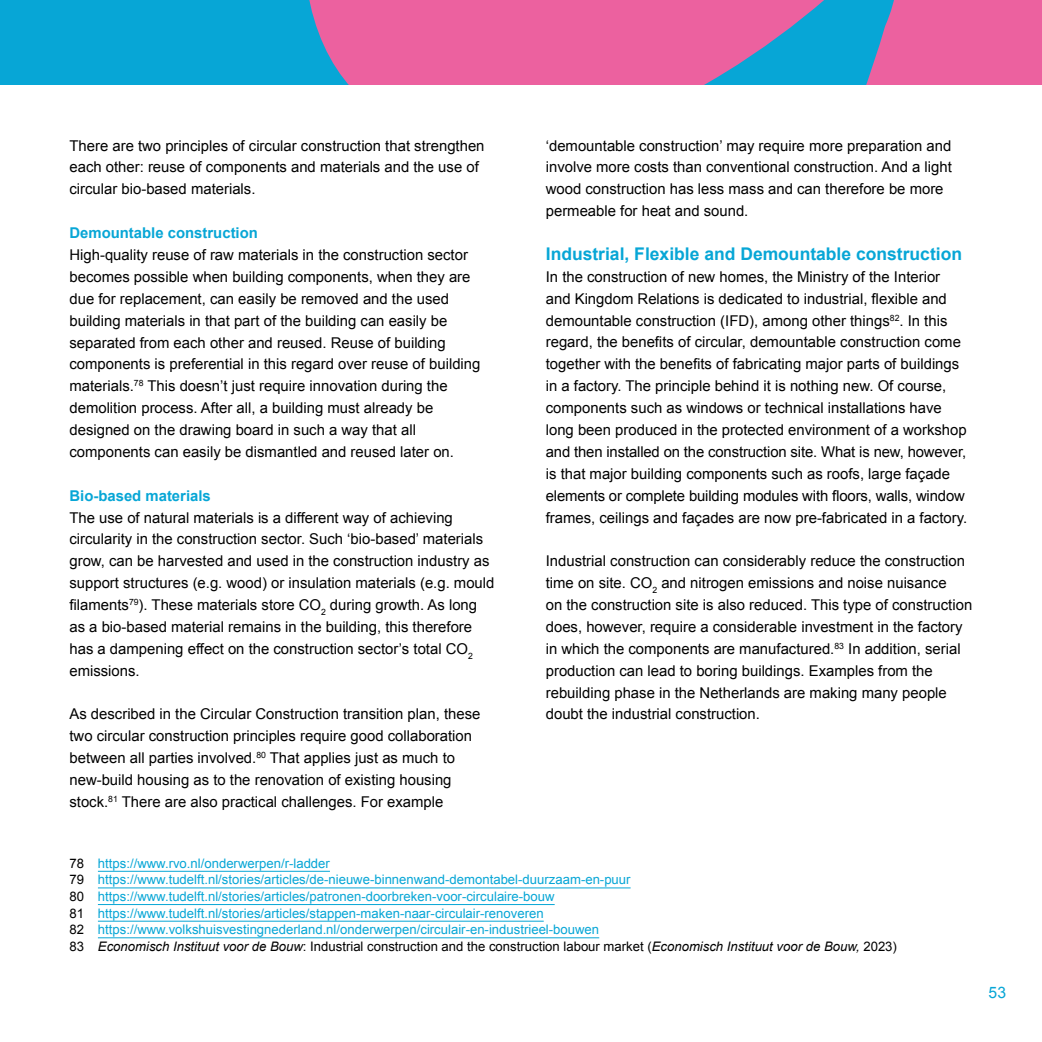
<style>
.page{position:relative;width:1042px;height:1042px;background:#fff}
.page>*{position:absolute;margin:0;border:0;box-sizing:border-box;transform-origin:0 0}
.t1{font:700 17.5px "Arial";color:#07a6d6}
.t2{font:15.75px "Arial";color:#07a6d6}
.t3{font:14.88px/21.9px "Arial";color:#000}
.t4{font:700 14.88px "Arial";color:#07a6d6}
.t5{font:13.12px/16.6px "Arial";color:#07a6d6}
.s1{color:#000}
.s2{font-style:italic;color:#000}
</style>
<div class="page">
<svg style="left:0;top:0;width:1042px;height:85px;background:#8b7db6"></svg>
<hr style="left:98px;top:871px;width:232px;height:1px;background:#07a6d6">
<hr style="left:98px;top:887px;width:532px;height:1px;background:#07a6d6">
<hr style="left:98px;top:904px;width:457px;height:1px;background:#07a6d6">
<hr style="left:98px;top:920px;width:446px;height:1px;background:#07a6d6">
<hr style="left:98px;top:937px;width:501px;height:1px;background:#07a6d6">
<p class="t3" style="left:69px;top:134px;width:417px">There are two principles of circular construction that strengthen each other: reuse of components and materials and the use of circular bio-based materials.</p>
<p class="t4" style="left:69px;top:223px;width:190px">Demountable construction</p>
<p class="t3" style="left:69px;top:244px;width:412px">High-quality reuse of raw materials in the construction sector becomes possible when building components, when they are due for replacement, can easily be removed and the used building materials in that part of the building can easily be separated from each other and reused. Reuse of building components is preferential in this regard over reuse of building materials.<sup>78</sup> This doesn’t just require innovation during the demolition process. After all, a building must already be designed on the drawing board in such a way that all components can easily be dismantled and reused later on.</p>
<p class="t4" style="left:69px;top:485px;width:143px">Bio-based materials</p>
<p class="t3" style="left:69px;top:506px;width:426px">The use of natural materials is a different way of achieving circularity in the construction sector. Such ‘bio-based’ materials grow, can be harvested and used in the construction industry as support structures (e.g. wood) or insulation materials (e.g. mould filaments<sup>79</sup>). These materials store CO<sub>2</sub> during growth. As long as a bio-based material remains in the building, this therefore has a dampening effect on the construction sector’s total CO<sub>2 </sub>emissions.</p>
<p class="t3" style="left:69px;top:703px;width:412px">As described in the Circular Construction transition plan, these two circular construction principles require good collaboration between all parties involved.<sup>80</sup> That applies just as much to new-build housing as to the renovation of existing housing stock.<sup>81</sup> There are also practical challenges. For example</p>
<p class="t3" style="left:546px;top:134px;width:407px">‘demountable construction’ may require more preparation and involve more costs than conventional construction. And a light wood construction has less mass and can therefore be more permeable for heat and sound.</p>
<p class="t1" style="left:546px;top:242px;width:418px">Industrial, Flexible and Demountable construction</p>
<p class="t3" style="left:546px;top:266px;width:423px">In the construction of new homes, the Ministry of the Interior and Kingdom Relations is dedicated to industrial, flexible and demountable construction (IFD), among other things<sup>82</sup>. In this regard, the benefits of circular, demountable construction come together with the benefits of fabricating major parts of buildings in a factory. The principle behind it is nothing new. Of course, components such as windows or technical installations have long been produced in the protected environment of a workshop and then installed on the construction site. What is new, however, is that major building components such as roofs, large façade elements or complete building modules with floors, walls, window frames, ceilings and façades are now pre-fabricated in a factory.</p>
<p class="t3" style="left:546px;top:550px;width:428px">Industrial construction can considerably reduce the construction time on site. CO<sub>2</sub> and nitrogen emissions and noise nuisance<br>on the construction site is also reduced. This type of construction does, however, require a considerable investment in the factory in which the components are manufactured.<sup>83</sup> In addition, serial production can lead to boring buildings. Examples from the rebuilding phase in the Netherlands are making many people doubt the industrial construction.</p>
<p class="t5" style="left:69px;top:855px;width:829px"><span class="s1">78</span> https://www.rvo.nl/onderwerpen/r-ladder<br><span class="s1">79</span> https://www.tudelft.nl/stories/articles/de-nieuwe-binnenwand-demontabel-duurzaam-en-puur<br><span class="s1">80</span> https://www.tudelft.nl/stories/articles/patronen-doorbreken-voor-circulaire-bouw<br><span class="s1">81</span> https://www.tudelft.nl/stories/articles/stappen-maken-naar-circulair-renoveren<br><span class="s1">82</span> https://www.volkshuisvestingnederland.nl/onderwerpen/circulair-en-industrieel-bouwen<br><span class="s1">83</span> <span class="s2">Economisch Instituut voor de Bouw</span><span class="s1">: Industrial construction and the construction labour market (</span><span class="s2">Economisch Instituut voor de Bouw,</span> <span class="s1">2023)</span></p>
<p class="t2" style="left:988px;top:982px;width:19px">53</p>
</div>
